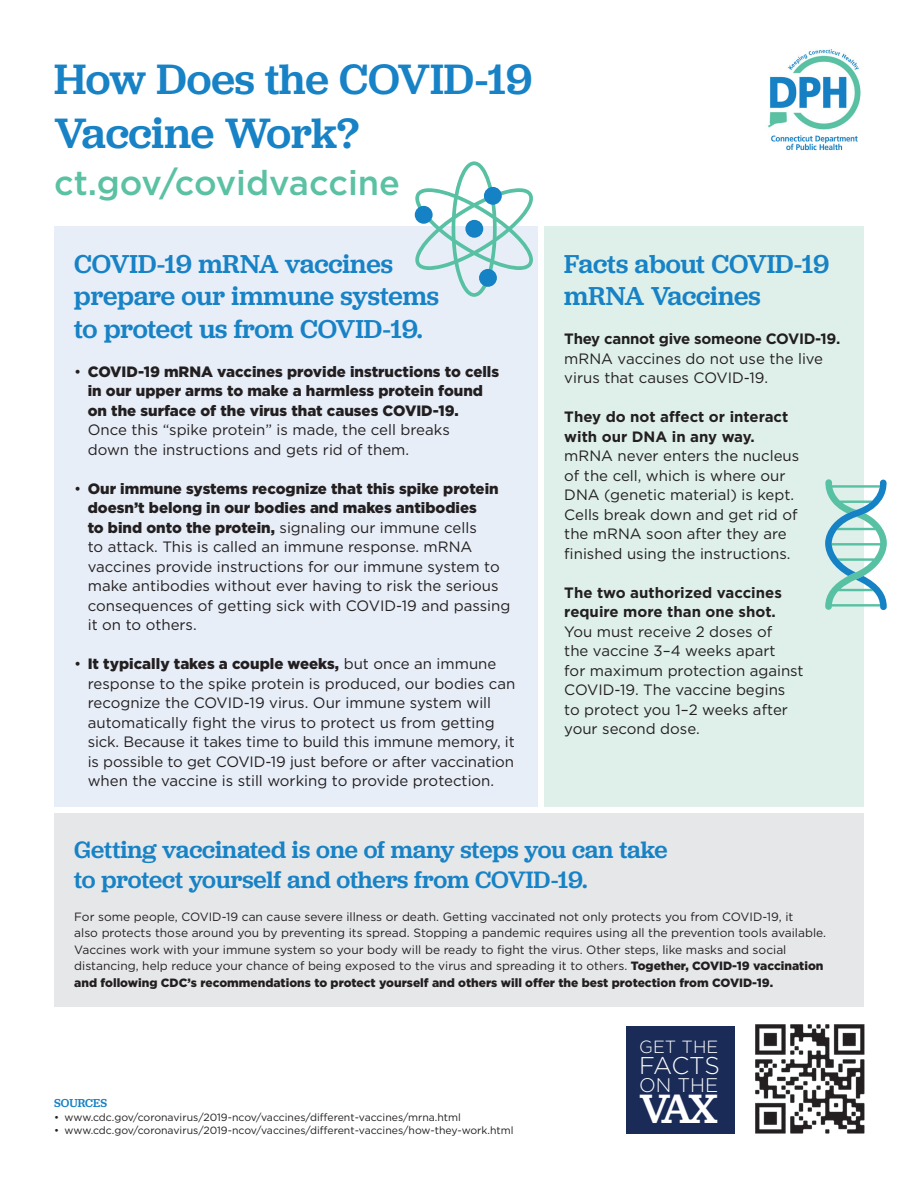
<style>
.page{position:relative;width:918px;height:1188px;background:#fff}
.page>*{position:absolute;margin:0;border:0;box-sizing:border-box;transform-origin:0 0}
.t1{font:500 44.25px/53.1px "Jubilat";letter-spacing:-.005em;color:#1782c5}
.t2{font:500 42.6px "Jubilat";color:#fff}
.t3{font:500 34.5px "Gotham";color:#5ac1a3}
.t4{font:500 27px/32.4px "Jubilat";color:#1782c5}
.t5{font:500 24.75px/29.7px "Jubilat";color:#1782c5}
.t6{font:300 24.15px "Gotham";letter-spacing:-.03em;color:#fff}
.t7{font:300 19.65px "Gotham";color:#fff}
.t8{font:300 17.7px "Gotham";color:#fff}
.t9{font:15px/19.5px "Gotham";color:#231f20}
.t10{font:900 15px/19.5px "Gotham";color:#231f20}
.t11{font:700 15px/19.5px "Gotham";color:#231f20}
.t12{font:700 15px "Gotham";letter-spacing:-.02em;color:#231f20}
.t13{font:12px/16.5px "Gotham";color:#231f20}
.t14{font:500 12px "Jubilat";color:#1782c5}
.t15{font:10.5px "Gotham";color:#231f20}
.s1{font-weight:400}
.s2{font-weight:900}
</style>
<div class="page">
<div style="left:54px;top:226px;width:483px;height:581px;background:#e7eef8"></div>
<div style="left:544px;top:226px;width:320px;height:581px;background:#def0e9"></div>
<img style="left:755px;top:1024px;width:110px;height:110px">
<div style="left:54px;top:813px;width:810px;height:194px;background:#e6e7e9"></div>
<img style="left:768px;top:49px;width:93px;height:102px">
<svg style="left:414px;top:161px;width:119px;height:136px"></svg>
<div style="left:415px;top:206px;width:18px;height:18px;background:#1582c5;border-radius:50%"></div>
<div style="left:484px;top:187px;width:18px;height:18px;background:#1582c5;border-radius:50%"></div>
<div style="left:479px;top:269px;width:18px;height:18px;background:#1582c5;border-radius:50%"></div>
<div style="left:465px;top:220px;width:18px;height:18px;background:#1582c5;border-radius:50%"></div>
<svg style="left:825px;top:479px;width:62px;height:131px"></svg>
<div style="left:627px;top:1026px;width:108px;height:108px;background:#1b2b57"></div>
<h1 class="t1" style="left:54px;top:52px;width:480px">How Does the COVID-19<br>Vaccine Work?</h1>
<h1 class="t3" style="left:54px;top:160px;width:348px">ct.gov/covidvaccine</h1>
<h2 class="t4" style="left:74px;top:247px;width:366px">COVID-19 mRNA vaccines prepare our immune systems to protect us from COVID-19.</h2>
<p class="t10" style="left:88px;top:362px;width:413px;text-indent:-14px"><span class="s1">•</span> COVID-19 mRNA vaccines provide instructions to cells in our upper arms to make a harmless protein found on the surface of the virus that causes COVID-19.</p>
<p class="t9" style="left:88px;top:420px;width:364px">Once this “spike protein” is made, the cell breaks down the instructions and gets rid of them.</p>
<p class="t9" style="left:88px;top:478px;width:424px;text-indent:-14px">• <span class="s2">Our immune systems recognize that this spike protein doesn’t belong in our bodies and makes antibodies<br>to bind onto the protein,</span> signaling our immune cells<br>to attack. This is called an immune response. mRNA vaccines provide instructions for our immune system to make antibodies without ever having to risk the serious consequences of getting sick with COVID-19 and passing it on to others.</p>
<p class="t9" style="left:88px;top:654px;width:429px;text-indent:-14px">• <span class="s2">It typically takes a couple weeks,</span> but once an immune response to the spike protein is produced, our bodies can recognize the COVID-19 virus. Our immune system will automatically fght the virus to protect us from getting sick. Because it takes time to build this immune memory, it is possible to get COVID-19 just before or after vaccination when the vaccine is still working to provide protection.</p>
<h2 class="t4" style="left:564px;top:247px;width:267px">Facts about COVID-19 mRNA Vaccines</h2>
<h5 class="t12" style="left:564px;top:330px;width:278px">They cannot give someone COVID-19.</h5>
<p class="t9" style="left:564px;top:348px;width:260px">mRNA vaccines do not use the live virus that causes COVID-19.</p>
<h5 class="t11" style="left:564px;top:407px;width:226px">They do not affect or interact with our DNA in any way.</h5>
<p class="t9" style="left:564px;top:446px;width:237px">mRNA never enters the nucleus</p>
<p class="t9" style="left:564px;top:465px;width:235px">of the cell, which is where our<br>DNA (genetic material) is kept.<br>Cells break down and get rid of the mRNA soon after they are fnished using the instructions.</p>
<h5 class="t11" style="left:564px;top:582px;width:219px">The two authorized vaccines require more than one shot.</h5>
<p class="t9" style="left:564px;top:621px;width:241px">You must receive 2 doses of<br>the vaccine 3–4 weeks apart<br>for maximum protection against<br>COVID-19. The vaccine begins to protect you 1–2 weeks after your second dose.</p>
<h2 class="t5" style="left:74px;top:834px;width:595px">Getting vaccinated is one of many steps you can take to protect yourself and others from COVID-19.</h2>
<p class="t13" style="left:74px;top:908px;width:753px">For some people, COVID-19 can cause severe illness or death. Getting vaccinated not only protects you from COVID-19, it<br>also protects those around you by preventing its spread. Stopping a pandemic requires using all the prevention tools available.<br>Vaccines work with your immune system so your body will be ready to fght the virus. Other steps, like masks and social distancing, help reduce your chance of being exposed to the virus and spreading it to others. <span class="s2">Together, COVID-19 vaccination and following CDC’s recommendations to protect yourself and others will ofer the best protection from COVID-19.</span></p>
<p class="t14" style="left:54px;top:1095px;width:55px">SOURCES</p>
<p class="t15" style="left:54px;top:1110px;width:408px">• www.cdc.gov/coronavirus/2019-ncov/vaccines/diferent-vaccines/mrna.html</p>
<p class="t15" style="left:54px;top:1124px;width:461px">• www.cdc.gov/coronavirus/2019-ncov/vaccines/diferent-vaccines/how-they-work.html</p>
<p class="t8" style="left:639px;top:1035px;width:81px">GET THE</p>
<p class="t6" style="left:639px;top:1050px;width:82px">FACTS</p>
<p class="t7" style="left:639px;top:1073px;width:81px">ON THE</p>
<p class="t2" style="left:639px;top:1081px;width:80px">VAX</p>
</div>
